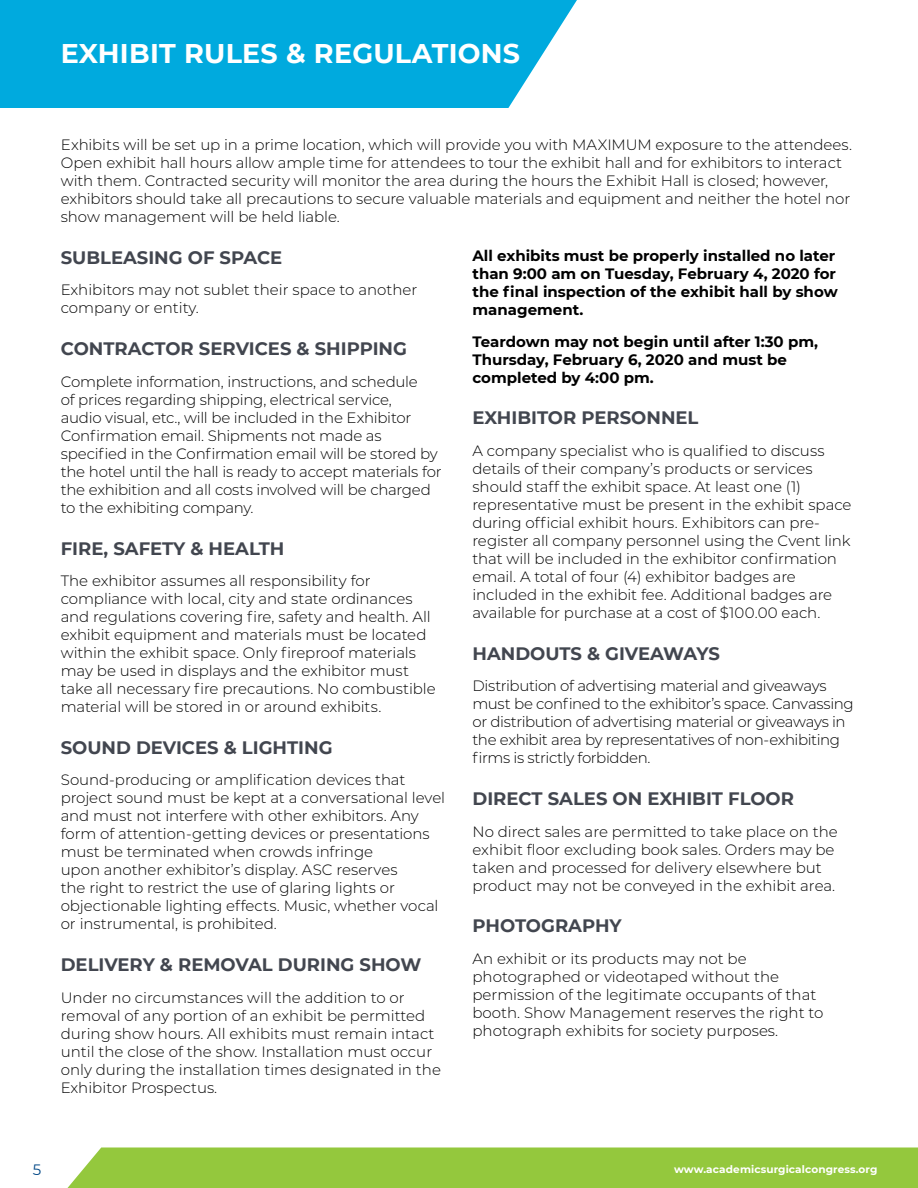
<style>
.page{position:relative;width:918px;height:1188px;background:#fff}
.page>*{position:absolute;margin:0;border:0;box-sizing:border-box;transform-origin:0 0}
.t1{font:700 27px "Montserrat";letter-spacing:.01em;color:#fff}
.t2{font:700 18px "Montserrat";color:#42464f}
.t3{font:300 15px/18px "Montserrat";letter-spacing:-.005em;color:#000}
.t4{font:700 15px/18px "Montserrat";color:#000}
.t5{font:300 15px/18px "Montserrat";letter-spacing:-.025em;color:#000}
.t6{font:15px "Montserrat";color:#004786}
.t7{font:700 10.5px "Montserrat";letter-spacing:.01em;color:#fff}
</style>
<div class="page">
<div style="left:0;top:0;width:577px;height:108px;background:#00aade"></div>
<div style="left:68px;top:1148px;width:850px;height:40px;background:#94c83d"></div>
<h1 class="t1" style="left:61px;top:34px;width:461px">EXHIBIT RULES &amp; REGULATIONS</h1>
<p class="t3" style="left:61px;top:135px;width:793px">Exhibits will be set up in a prime location, which will provide you with MAXIMUM exposure to the attendees.<br>Open exhibit hall hours allow ample time for attendees to tour the exhibit hall and for exhibitors to interact with them. Contracted security will monitor the area during the hours the Exhibit Hall is closed; however, exhibitors should take all precautions to secure valuable materials and equipment and neither the hotel nor show management will be held liable.</p>
<p class="t2" style="left:61px;top:245px;width:223px">SUBLEASING OF SPACE</p>
<p class="t3" style="left:61px;top:281px;width:358px">Exhibitors may not sublet their space to another company or entity.</p>
<p class="t2" style="left:61px;top:336px;width:348px">CONTRACTOR SERVICES &amp; SHIPPING</p>
<p class="t3" style="left:61px;top:372px;width:382px">Complete information, instructions, and schedule<br>of prices regarding shipping, electrical service,<br>audio visual, etc., will be included in the Exhibitor Confirmation email. Shipments not made as specified in the Confirmation email will be stored by the hotel until the hall is ready to accept materials for the exhibition and all costs involved will be charged to the exhibiting company.</p>
<p class="t2" style="left:61px;top:535px;width:225px">FIRE, SAFETY &amp; HEALTH</p>
<p class="t3" style="left:61px;top:571px;width:376px">The exhibitor assumes all responsibility for compliance with local, city and state ordinances and regulations covering fire, safety and health. All exhibit equipment and materials must be located within the exhibit space. Only fireproof materials may be used in displays and the exhibitor must take all necessary fire precautions. No combustible material will be stored in or around exhibits.</p>
<p class="t2" style="left:61px;top:735px;width:273px">SOUND DEVICES &amp; LIGHTING</p>
<p class="t3" style="left:61px;top:771px;width:386px">Sound-producing or amplification devices that project sound must be kept at a conversational level and must not interfere with other exhibitors. Any form of attention-getting devices or presentations must be terminated when crowds infringe<br>upon another exhibitor’s display. ASC reserves<br>the right to restrict the use of glaring lights or objectionable lighting effects. Music, whether vocal or instrumental, is prohibited.</p>
<p class="t2" style="left:61px;top:952px;width:362px">DELIVERY &amp; REMOVAL DURING SHOW</p>
<p class="t3" style="left:61px;top:988px;width:382px">Under no circumstances will the addition to or removal of any portion of an exhibit be permitted during show hours. All exhibits must remain intact until the close of the show. Installation must occur only during the installation times designated in the Exhibitor Prospectus.</p>
<p class="t4" style="left:472px;top:246px;width:367px">All exhibits must be properly installed no later than 9:00 am on Tuesday, February 4, 2020 for the final inspection of the exhibit hall by show management.</p>
<p class="t4" style="left:472px;top:331px;width:347px">Teardown may not begin until after 1:30 pm,<br>Thursday, February 6, 2020 and must be completed by 4:00 pm.</p>
<p class="t2" style="left:472px;top:405px;width:228px">EXHIBITOR PERSONNEL</p>
<p class="t3" style="left:472px;top:441px;width:381px">A company specialist who is qualified to discuss details of their company’s products or services should staff the exhibit space. At least one (1) representative must be present in the exhibit space during official exhibit hours. Exhibitors can pre&shy;register all company personnel using the Cvent link that will be included in the exhibitor confirmation email. A total of four (4) exhibitor badges are included in the exhibit fee. Additional badges are available for purchase at a cost of $100.00 each.</p>
<p class="t2" style="left:472px;top:640px;width:249px">HANDOUTS &amp; GIVEAWAYS</p>
<p class="t5" style="left:472px;top:676px;width:383px">Distribution of advertising material and giveaways must be confined to the exhibitor’s space. Canvassing or distribution of advertising material or giveaways in the exhibit area by representatives of non-exhibiting firms is strictly forbidden.</p>
<p class="t2" style="left:472px;top:786px;width:323px">DIRECT SALES ON EXHIBIT FLOOR</p>
<p class="t3" style="left:472px;top:822px;width:367px">No direct sales are permitted to take place on the exhibit floor excluding book sales. Orders may be taken and processed for delivery elsewhere but product may not be conveyed in the exhibit area.</p>
<p class="t2" style="left:472px;top:913px;width:151px">PHOTOGRAPHY</p>
<p class="t3" style="left:472px;top:949px;width:353px">An exhibit or its products may not be photographed or videotaped without the permission of the legitimate occupants of that booth. Show Management reserves the right to photograph exhibits for society purposes.</p>
<p class="t6" style="left:33px;top:1159px;width:10px">5</p>
<p class="t7" style="left:674px;top:1161px;width:205px">www.academicsurgicalcongress.org</p>
</div>
